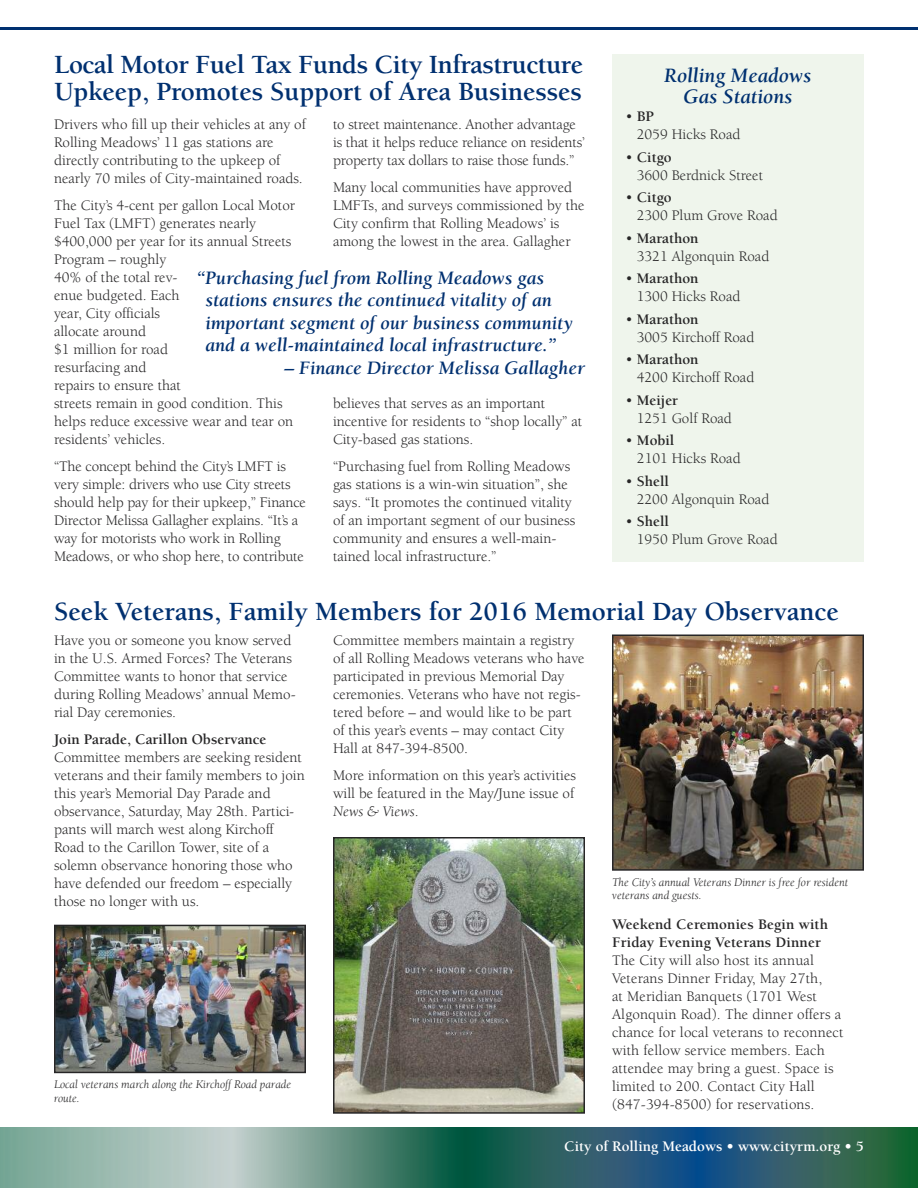
<style>
.page{position:relative;width:918px;height:1188px;background:#fff}
.page>*{position:absolute;margin:0;border:0;box-sizing:border-box;transform-origin:0 0}
.t1{font:700 27px/27px "Berkeley";letter-spacing:-.005em;color:#003070}
.t2{font:italic 700 21px/21px "Berkeley";color:#003070;text-align:center}
.t3{font:italic 700 19.5px/22.5px "Berkeley";color:#003070}
.t4{font:15px/18px "Berkeley";color:#272627}
.t5{font:700 15px/18px "Berkeley";letter-spacing:.01em;color:#272627}
.t6{font:700 15px "Berkeley";color:#fff}
.t7{font:italic 12px/13.5px "Berkeley";color:#272627}
.s1{font-weight:700}
.s2{font-style:italic}
</style>
<div class="page">
<hr style="left:0;top:27px;width:918px;height:3px;background:#003070">
<img style="left:0;top:1127px;width:918px;height:61px">
<div style="left:612px;top:54px;width:252px;height:508px;background:#eff5ec"></div>
<img style="left:615px;top:637px;width:246px;height:231px">
<div style="left:612px;top:634px;width:252px;height:237px;border:2px solid #272627"></div>
<img style="left:57px;top:928px;width:246px;height:142px">
<div style="left:54px;top:925px;width:252px;height:148px;border:2px solid #272627"></div>
<img style="left:336px;top:840px;width:246px;height:271px">
<div style="left:333px;top:837px;width:252px;height:277px;border:2px solid #272627"></div>
<h1 class="t1" style="left:54px;top:53px;width:531px">Local Motor Fuel Tax Funds City Infrastructure<br>Upkeep, Promotes Support of Area Businesses</h1>
<p class="t4" style="left:54px;top:117px;width:253px">Drivers who fill up their vehicles at any of Rolling Meadows’ 11 gas stations are directly contributing to the upkeep of nearly 70 miles of City-maintained roads.</p>
<p class="t4" style="left:54px;top:198px;width:243px">The City’s 4-cent per gallon Local Motor<br>Fuel Tax (LMFT) generates nearly $400,000 per year for its annual Streets<br>Program – roughly<br>40% of the total rev-<br>enue budgeted. Each<br>year, City officials<br>allocate around<br>$1 million for road<br>resurfacing and<br>repairs to ensure that<br>streets remain in good condition. This helps reduce excessive wear and tear on residents’ vehicles.</p>
<p class="t4" style="left:54px;top:459px;width:253px">“The concept behind the City’s LMFT is very simple: drivers who use City streets should help pay for their upkeep,” Finance Director Melissa Gallagher explains. “It’s a way for motorists who work in Rolling Meadows, or who shop here, to contribute</p>
<p class="t4" style="left:333px;top:117px;width:253px">to street maintenance. Another advantage is that it helps reduce reliance on residents’ property tax dollars to raise those funds.”</p>
<p class="t4" style="left:333px;top:180px;width:253px">Many local communities have approved LMFTs, and surveys commissioned by the City confirm that Rolling Meadows’ is among the lowest in the area. Gallagher</p>
<h3 class="t3" style="left:205px;top:268px;width:369px;text-indent:-9px">“Purchasing fuel from Rolling Meadows gas stations ensures the continued vitality of an important segment of our business community and a well-maintained local infrastructure.”</h3>
<h3 class="t3" style="left:284px;top:358px;width:302px">– Finance Director Melissa Gallagher</h3>
<p class="t4" style="left:333px;top:396px;width:251px">believes that serves as an important incentive for residents to “shop locally” at<br>City-based gas stations.</p>
<p class="t4" style="left:333px;top:459px;width:244px">“Purchasing fuel from Rolling Meadows gas stations is a win-win situation”, she says. “It promotes the continued vitality of an important segment of our business community and ensures a well-main&shy;tained local infrastructure.”</p>
<h2 class="t2" style="left:665px;top:67px;width:148px">Rolling Meadows<br>Gas Stations</h2>
<p class="t4" style="left:637px;top:109px;width:105px;text-indent:-11px">• <span class="s1">BP<br></span>2059 Hicks Road</p>
<p class="t4" style="left:637px;top:149px;width:128px;text-indent:-11px">• <span class="s1">Citgo<br></span>3600 Berdnick Street</p>
<p class="t4" style="left:637px;top:190px;width:142px;text-indent:-11px">• <span class="s1">Citgo<br></span>2300 Plum Grove Road</p>
<p class="t4" style="left:637px;top:230px;width:134px;text-indent:-11px">• <span class="s1">Marathon<br></span>3321 Algonquin Road</p>
<p class="t4" style="left:637px;top:271px;width:105px;text-indent:-11px">• <span class="s1">Marathon<br></span>1300 Hicks Road</p>
<p class="t4" style="left:637px;top:311px;width:119px;text-indent:-11px">• <span class="s1">Marathon<br></span>3005 Kirchoff Road</p>
<p class="t4" style="left:637px;top:352px;width:119px;text-indent:-11px">• <span class="s1">Marathon<br></span>4200 Kirchoff Road</p>
<p class="t4" style="left:637px;top:392px;width:97px;text-indent:-11px">• <span class="s1">Meijer<br></span>1251 Golf Road</p>
<p class="t4" style="left:637px;top:433px;width:105px;text-indent:-11px">• <span class="s1">Mobil<br></span>2101 Hicks Road</p>
<p class="t4" style="left:637px;top:473px;width:134px;text-indent:-11px">• <span class="s1">Shell<br></span>2200 Algonquin Road</p>
<p class="t4" style="left:637px;top:514px;width:142px;text-indent:-11px">• <span class="s1">Shell<br></span>1950 Plum Grove Road</p>
<h1 class="t1" style="left:54px;top:600px;width:787px">Seek Veterans, Family Members for 2016 Memorial Day Observance</h1>
<p class="t4" style="left:54px;top:633px;width:243px">Have you or someone you know served in the U.S. Armed Forces? The Veterans Committee wants to honor that service during Rolling Meadows’ annual Memo&shy;rial Day ceremonies.</p>
<p class="t5" style="left:54px;top:732px;width:214px">Join Parade, Carillon Observance</p>
<p class="t4" style="left:54px;top:750px;width:252px">Committee members are seeking resident veterans and their family members to join this year’s Memorial Day Parade and observance, Saturday, May 28th. Partici&shy;pants will march west along Kirchoff Road to the Carillon Tower, site of a solemn observance honoring those who have defended our freedom – especially those no longer with us.</p>
<p class="t7" style="left:54px;top:1079px;width:239px">Local veterans march along the Kirchoff Road parade route.</p>
<p class="t4" style="left:333px;top:633px;width:253px">Committee members maintain a registry of all Rolling Meadows veterans who have participated in previous Memorial Day ceremonies. Veterans who have not regis&shy;tered before – and would like to be part of this year’s events – may contact City Hall at 847-394-8500.</p>
<p class="t4" style="left:333px;top:768px;width:245px;text-align:justify">More information on this year’s activities will be featured in the May/June issue of <span class="s2">News &amp; Views</span>.</p>
<p class="t7" style="left:612px;top:876px;width:238px">The City’s annual Veterans Dinner is free for resident veterans and guests.</p>
<p class="t5" style="left:612px;top:916px;width:218px">Weekend Ceremonies Begin with<br>Friday Evening Veterans Dinner</p>
<p class="t4" style="left:612px;top:952px;width:233px">The City will also host its annual Veterans Dinner Friday, May 27th,<br>at Meridian Banquets (1701 West Algonquin Road). The dinner offers a chance for local veterans to reconnect with fellow service members. Each attendee may bring a guest. Space is limited to 200. Contact City Hall (847-394-8500) for reservations.</p>
<p class="t6" style="left:564px;top:1141px;width:301px">City of Rolling Meadows • www.cityrm.org • 5</p>
</div>
